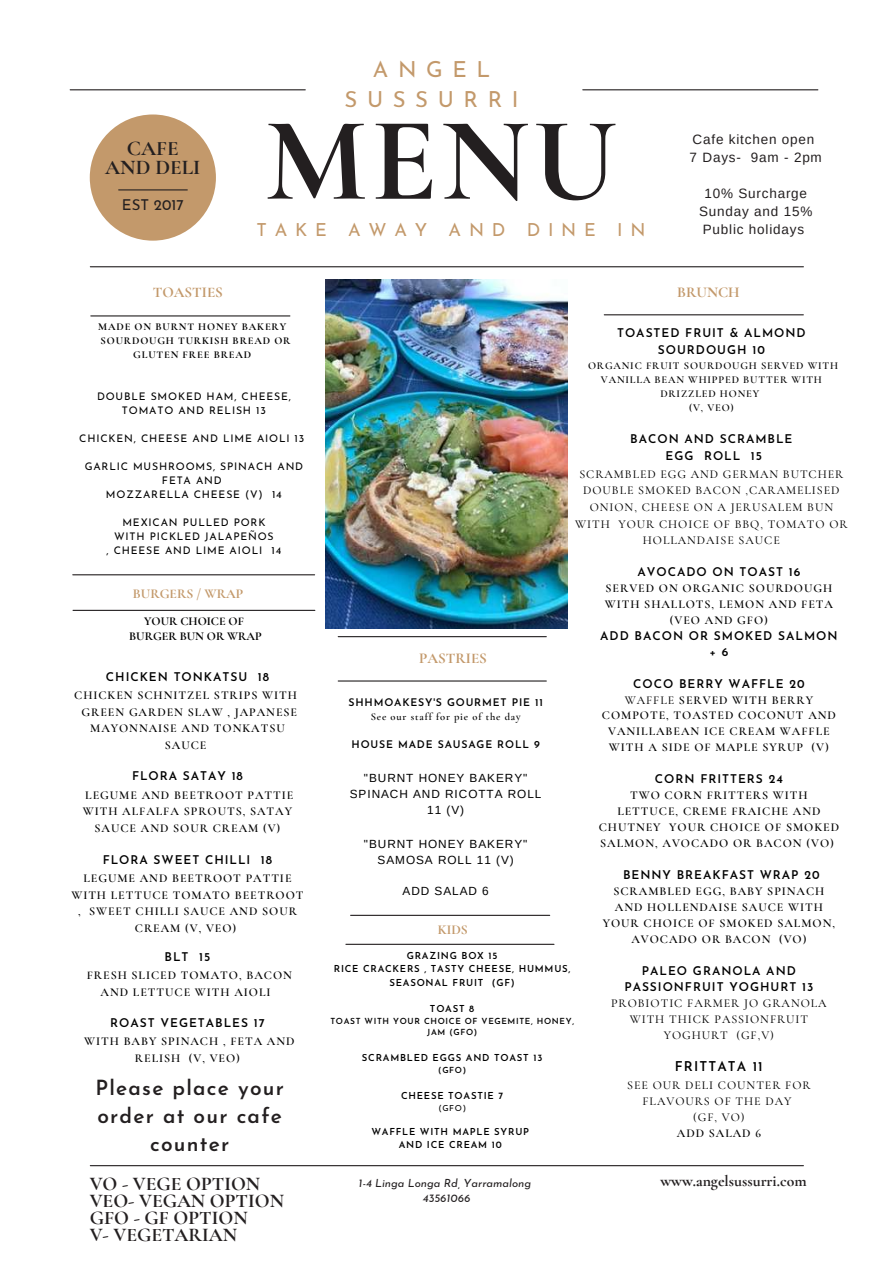
<style>
.page{position:relative;width:893px;height:1264px;background:#fff}
.page>*{position:absolute;margin:0;border:0;box-sizing:border-box;transform-origin:0 0}
.t1{font:700 119.85px "Cormorant Garamond";color:#231f20}
.t2{font:22.2px/30.5px "Josefin Sans";letter-spacing:.43em;color:#c3996b;text-align:center}
.t3{font:700 21px/19px "Cormorant Garamond";color:#231f20;text-align:center}
.t4{font:600 20.85px/28px "Josefin Sans";letter-spacing:.06em;color:#231f20;text-align:center}
.t5{font:700 19.5px/16.8px "Cormorant Garamond";color:#231f20}
.t6{font:18px "Josefin Sans";letter-spacing:.43em;color:#c3996b}
.t7{font:700 15.75px "Cormorant Garamond";color:#231f20}
.t8{font:700 15px "Cormorant Garamond";color:#c3996b}
.t9{font:15px "Josefin Sans";color:#231f20}
.t10{font:13.5px/18px "Arimo";letter-spacing:.06em;color:#231f20}
.t11{font:700 13.5px "Cormorant Garamond";color:#c3996b}
.t12{font:600 13.5px "Josefin Sans";letter-spacing:.08em;color:#000}
.t13{font:600 12px/16px "Cormorant Garamond";letter-spacing:.08em;color:#000;text-align:center}
.t14{font:600 12px/16.6px "Josefin Sans";letter-spacing:.08em;color:#000;text-align:center}
.t15{font:500 12px/16.6px "Cormorant Garamond";letter-spacing:.08em;color:#000;text-align:center}
.t16{font:700 12px/15px "Cormorant Garamond";color:#000;text-align:center}
.t17{font:11.85px/15.8px "Arimo";letter-spacing:.08em;color:#000;text-align:center}
.t18{font:italic 11.25px/15px "Josefin Sans";color:#231f20;text-align:center}
.t19{font:10.5px/14px "Josefin Sans";letter-spacing:.08em;color:#000;text-align:center}
.t20{font:600 10.5px "Cormorant Garamond";letter-spacing:.08em;color:#000}
.t21{font:700 10.5px/14px "Cormorant Garamond";letter-spacing:.08em;color:#000;text-align:center}
.t22{font:600 10.5px "Josefin Sans";letter-spacing:.08em;color:#000}
.t23{font:600 9.6px/13.2px "Josefin Sans";letter-spacing:.08em;color:#000;text-align:center}
.t24{font:600 8.4px/11.4px "Josefin Sans";letter-spacing:.08em;color:#000;text-align:center}
.t25{font:8.4px "Josefin Sans";color:#000}
.s1{font-weight:500}
</style>
<div class="page">
<hr style="left:70px;top:89px;width:235px;height:1px;background:#231f20">
<hr style="left:582px;top:89px;width:235px;height:1px;background:#231f20">
<hr style="left:90px;top:266px;width:713px;height:1px;background:#231f20">
<hr style="left:91px;top:315px;width:199px;height:1px;background:#231f20">
<hr style="left:604px;top:314px;width:199px;height:1px;background:#231f20">
<hr style="left:350px;top:914px;width:199px;height:1px;background:#231f20">
<img style="left:325px;top:279px;width:243px;height:349px">
<div style="left:90px;top:114px;width:126px;height:127px;background:#c3996b;border-radius:50%"></div>
<hr style="left:119px;top:189px;width:68px;height:1px;background:#231f20">
<hr style="left:90px;top:1165px;width:713px;height:1px;background:#231f20">
<hr style="left:338px;top:680px;width:208px;height:1px;background:#231f20">
<hr style="left:338px;top:636px;width:208px;height:1px;background:#231f20">
<hr style="left:346px;top:943px;width:208px;height:1px;background:#231f20">
<hr style="left:73px;top:610px;width:242px;height:1px;background:#231f20">
<hr style="left:73px;top:574px;width:241px;height:1px;background:#231f20">
<h3 class="t3" style="left:105px;top:139px;width:97px">CAFE<br>AND DELI</h3>
<p class="t9" style="left:122px;top:199px;width:63px">EST 2017</p>
<h2 class="t2" style="left:344px;top:56px;width:175px">ANGEL<br>SUSSURRI</h2>
<h1 class="t1" style="left:265px;top:88px;width:354px">MENU</h1>
<h3 class="t6" style="left:256px;top:223px;width:390px">TAKE AWAY AND DINE IN</h3>
<p class="t10" style="left:689px;top:130px;width:134px">Cafe kitchen open<br>7 Days- 9am - 2pm</p>
<p class="t10" style="left:699px;top:184px;width:115px;text-align:center">10% Surcharge<br>Sunday and 15%<br>Public holidays</p>
<p class="t8" style="left:153px;top:283px;width:72px">TOASTIES</p>
<p class="t8" style="left:677px;top:283px;width:64px">BRUNCH</p>
<p class="t21" style="left:98px;top:319px;width:194px">MADE ON BURNT HONEY BAKERY<br>SOURDOUGH TURKISH BREAD OR<br>GLUTEN FREE BREAD</p>
<p class="t19" style="left:97px;top:390px;width:195px">DOUBLE SMOKED HAM, CHEESE,<br>TOMATO AND RELISH 13</p>
<p class="t19" style="left:79px;top:432px;width:227px">CHICKEN, CHEESE AND LIME AIOLI 13</p>
<p class="t19" style="left:85px;top:460px;width:220px">GARLIC MUSHROOMS, SPINACH AND<br>FETA AND<br>MOZZARELLA CHEESE (V) 14</p>
<p class="t19" style="left:106px;top:516px;width:176px">MEXICAN PULLED PORK<br>WITH PICKLED JALAPEÑOS<br>, CHEESE AND LIME AIOLI 14</p>
<p class="t11" style="left:133px;top:585px;width:112px">BURGERS / WRAP</p>
<p class="t16" style="left:129px;top:613px;width:134px">YOUR CHOICE OF<br>BURGER BUN OR WRAP</p>
<p class="t14" style="left:106px;top:669px;width:165px">CHICKEN TONKATSU 18</p>
<p class="t13" style="left:74px;top:687px;width:224px">CHICKEN SCHNITZEL STRIPS WITH</p>
<p class="t13" style="left:82px;top:704px;width:217px">GREEN GARDEN SLAW , JAPANESE</p>
<p class="t13" style="left:90px;top:720px;width:196px">MAYONNAISE AND TONKATSU</p>
<p class="t13" style="left:165px;top:737px;width:43px">SAUCE</p>
<p class="t14" style="left:132px;top:769px;width:112px">FLORA SATAY 18</p>
<p class="t13" style="left:83px;top:786px;width:212px;line-height:16.6px">LEGUME AND BEETROOT PATTIE<br>WITH ALFALFA SPROUTS, SATAY<br>SAUCE AND SOUR CREAM (V)</p>
<p class="t14" style="left:103px;top:852px;width:171px">FLORA SWEET CHILLI 18</p>
<p class="t13" style="left:71px;top:869px;width:234px;line-height:16.6px">LEGUME AND BEETROOT PATTIE<br>WITH LETTUCE TOMATO BEETROOT , SWEET CHILLI SAUCE AND SOUR<br>CREAM (V, VEO)</p>
<p class="t14" style="left:165px;top:949px;width:47px">BLT 15</p>
<p class="t13" style="left:101px;top:966px;width:193px;line-height:16.6px;text-align:left;text-indent:-14px">FRESH SLICED TOMATO, BACON<br>AND LETTUCE WITH AIOLI</p>
<p class="t14" style="left:110px;top:1015px;width:156px">ROAST VEGETABLES 17</p>
<p class="t13" style="left:84px;top:1033px;width:212px;line-height:16.6px">WITH BABY SPINACH , FETA AND<br>RELISH (V, VEO)</p>
<h3 class="t4" style="left:95px;top:1075px;width:190px">Please place your order at our cafe counter</h3>
<h3 class="t5" style="left:90px;top:1175px;width:196px">VO - VEGE OPTION<br>VEO- VEGAN OPTION<br>GFO - GF OPTION<br>V- VEGETARIAN</h3>
<p class="t14" style="left:617px;top:326px;width:190px">TOASTED FRUIT &amp; ALMOND<br>SOURDOUGH 10</p>
<p class="t20" style="left:588px;top:360px;width:251px">ORGANIC FRUIT SOURDOUGH SERVED WITH</p>
<p class="t20" style="left:601px;top:374px;width:222px">VANILLA BEAN WHIPPED BUTTER WITH</p>
<p class="t20" style="left:660px;top:388px;width:100px">DRIZZLED HONEY</p>
<p class="t20" style="left:689px;top:401px;width:46px">(V, VEO)</p>
<p class="t14" style="left:630px;top:431px;width:164px">BACON AND SCRAMBLE<br>EGG ROLL 15</p>
<p class="t15" style="left:575px;top:465px;width:274px">SCRAMBLED EGG AND GERMAN BUTCHER<br>DOUBLE SMOKED BACON ,CARAMELISED<br>ONION, CHEESE ON A JERUSALEM BUN<br>WITH YOUR CHOICE OF BBQ, TOMATO OR<br>HOLLANDAISE SAUCE</p>
<p class="t8" style="left:419px;top:649px;width:69px">PASTRIES</p>
<p class="t22" style="left:348px;top:698px;width:196px">SHHMOAKESY'S GOURMET PIE 11</p>
<p class="t20" style="left:370px;top:710px;width:151px">See our staff for pie of the day</p>
<p class="t22" style="left:351px;top:740px;width:190px">HOUSE MADE SAUSAGE ROLL 9</p>
<p class="t17" style="left:350px;top:770px;width:193px">"BURNT HONEY BAKERY"<br>SPINACH AND RICOTTA ROLL<br>11 (V)</p>
<p class="t17" style="left:364px;top:836px;width:165px">"BURNT HONEY BAKERY"<br>SAMOSA ROLL 11 (V)</p>
<p class="t17" style="left:402px;top:883px;width:88px">ADD SALAD 6</p>
<p class="t11" style="left:438px;top:921px;width:31px">KIDS</p>
<p class="t23" style="left:334px;top:950px;width:238px">GRAZING BOX 15<br>RICE CRACKERS , TASTY CHEESE, HUMMUS,<br>SEASONAL FRUIT (GF)</p>
<p class="t23" style="left:430px;top:1002px;width:46px">TOAST 8</p>
<p class="t24" style="left:330px;top:1015px;width:245px">TOAST WITH YOUR CHOICE OF VEGEMITE, HONEY,<br>JAM (GFO)</p>
<p class="t23" style="left:362px;top:1051px;width:182px">SCRAMBLED EGGS AND TOAST 13</p>
<p class="t24" style="left:438px;top:1065px;width:29px">(GFO)</p>
<p class="t23" style="left:401px;top:1089px;width:103px">CHEESE TOASTIE 7</p>
<p class="t25" style="left:438px;top:1104px;width:29px">(GFO)</p>
<p class="t23" style="left:371px;top:1125px;width:159px">WAFFLE WITH MAPLE SYRUP<br>AND ICE CREAM 10</p>
<p class="t14" style="left:637px;top:564px;width:164px">AVOCADO ON TOAST 16</p>
<p class="t13" style="left:604px;top:579px;width:230px">SERVED ON ORGANIC SOURDOUGH<br>WITH SHALLOTS, LEMON AND FETA (VEO AND GFO)</p>
<p class="t14" style="left:600px;top:628px;width:239px;line-height:16px">ADD BACON OR SMOKED SALMON + 6</p>
<p class="t14" style="left:633px;top:676px;width:173px">COCO BERRY WAFFLE 20</p>
<p class="t13" style="left:602px;top:691px;width:235px"><span class="s1">WAFFLE</span> SERVED WITH BERRY<br>COMPOTE, TOASTED COCONUT AND<br>VANILLABEAN ICE CREAM WAFFLE<br>WITH A SIDE OF MAPLE SYRUP (V)</p>
<p class="t14" style="left:655px;top:772px;width:129px">CORN FRITTERS 24</p>
<p class="t13" style="left:598px;top:787px;width:242px">TWO CORN FRITTERS WITH<br>LETTUCE, CREME FRAICHE AND<br>CHUTNEY YOUR CHOICE OF SMOKED<br>SALMON, AVOCADO OR BACON (VO)</p>
<p class="t14" style="left:623px;top:868px;width:198px">BENNY BREAKFAST WRAP 20</p>
<p class="t13" style="left:602px;top:883px;width:234px">SCRAMBLED EGG, BABY SPINACH<br>AND HOLLENDAISE SAUCE WITH<br>YOUR CHOICE OF SMOKED SALMON,<br>AVOCADO OR BACON (VO)</p>
<p class="t14" style="left:624px;top:964px;width:190px;line-height:16px">PALEO GRANOLA AND<br>PASSIONFRUIT YOGHURT 13</p>
<p class="t15" style="left:611px;top:995px;width:217px;line-height:16px">PROBIOTIC FARMER JO GRANOLA<br>WITH THICK PASSIONFRUIT<br>YOGHURT (GF,V)</p>
<p class="t12" style="left:674px;top:1061px;width:89px">FRITTATA 11</p>
<p class="t15" style="left:627px;top:1077px;width:185px;line-height:16px">SEE OUR DELI COUNTER FOR<br>FLAVOURS OF THE DAY<br>(GF, VO)</p>
<p class="t13" style="left:676px;top:1125px;width:86px">ADD SALAD 6</p>
<p class="t18" style="left:358px;top:1176px;width:174px">1-4 Linga Longa Rd, Yarramalong<br>43561066</p>
<h3 class="t7" style="left:660px;top:1171px;width:148px">www.angelsussurri.com</h3>
</div>
